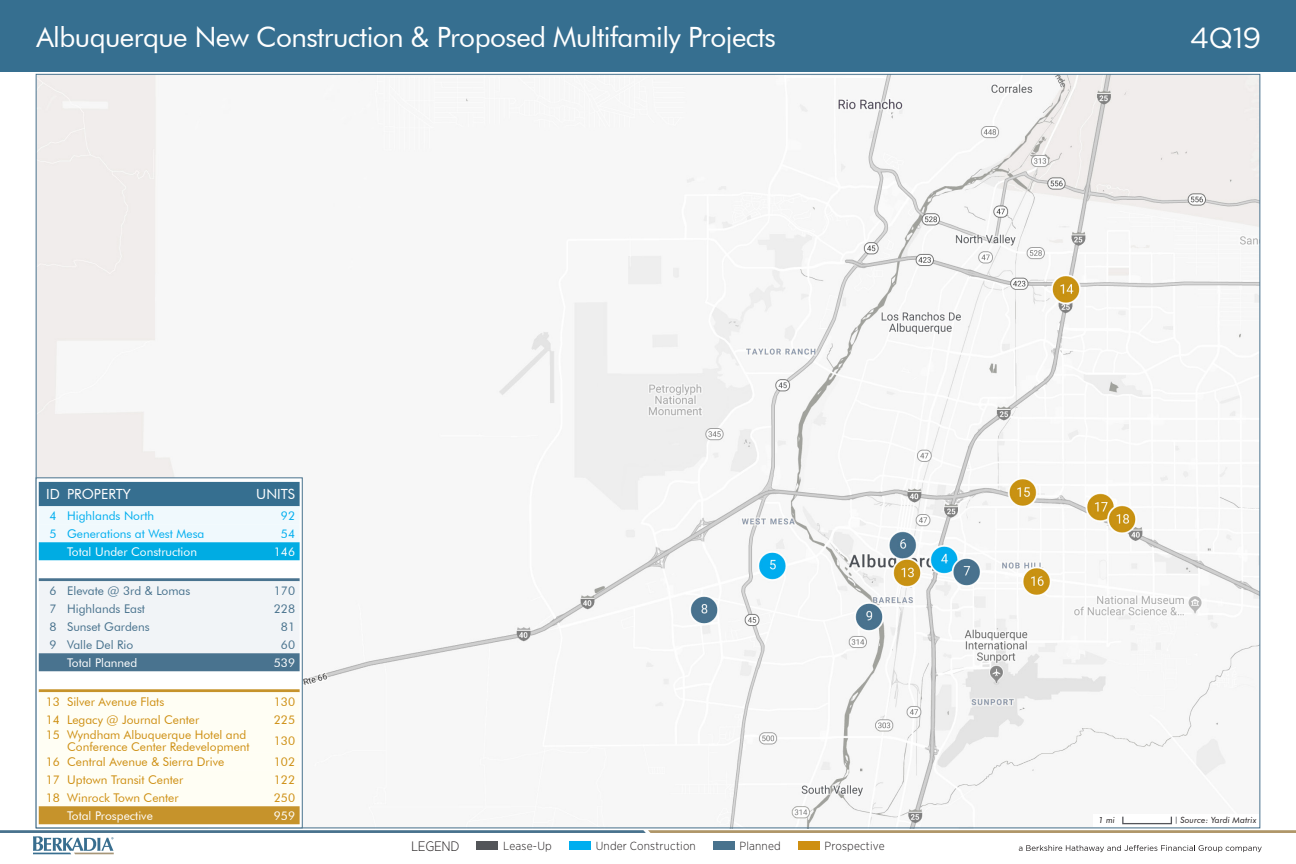
<style>
.page{position:relative;width:1296px;height:864px;background:#fff}
.page>*{position:absolute;margin:0;border:0;box-sizing:border-box;transform-origin:0 0}
.t1{font:29px "Gotham";color:#fff}
.t2{font:28px "Futura BT";letter-spacing:-.02em;color:#fff}
.t3{font:14px "Futura BT";color:#fff}
.t4{font:300 13.7px "Gotham Narrow";letter-spacing:-.02em;color:#231f20}
.t5{font:12px/12px "Futura BT";color:#ce8f12}
.t6{font:12px "Futura BT";color:#48728d}
.t7{font:12px "Futura BT";color:#fff}
.t8{font:12px "Futura BT";color:#00aeef}
.t9{font:300 11.7px "Gotham Narrow";letter-spacing:.015em;color:#231f20}
.t10{font:italic 8.5px "Futura BT";letter-spacing:.015em;color:#231f20}
</style>
<div class="page">
<div style="left:0;top:0;width:1296px;height:72px;background:#366f90"></div>
<svg style="left:0;top:830px;width:1296px;height:24px"></svg>
<img style="left:38px;top:76px;width:1220px;height:750px">
<svg style="left:36px;top:478px;width:267px;height:350px"></svg>
<svg style="left:39px;top:482px;width:261px;height:78px"></svg>
<svg style="left:39px;top:578px;width:261px;height:93px"></svg>
<svg style="left:39px;top:689px;width:261px;height:135px"></svg>
<div style="left:1094px;top:814px;width:165px;height:13px;background:#fff"></div>
<div style="left:1122px;top:816px;width:50px;height:8px;border:1px solid #54555a"></div>
<div style="left:477px;top:842px;width:21px;height:8px;background:#535559"></div>
<div style="left:569px;top:842px;width:21px;height:8px;background:#00aeef"></div>
<div style="left:713px;top:842px;width:21px;height:8px;background:#48728d"></div>
<div style="left:798px;top:842px;width:21px;height:8px;background:#ce8f12"></div>
<h2 class="t2" style="left:36px;top:20px;width:741px">Albuquerque New Construction &amp; Proposed Multifamily Projects</h2>
<h1 class="t1" style="left:1190px;top:19px;width:73px">4Q19</h1>
<p class="t3" style="left:46px;top:486px;width:15px">ID</p>
<p class="t3" style="left:67px;top:486px;width:65px">PROPERTY</p>
<p class="t3" style="left:256px;top:486px;width:40px">UNITS</p>
<p class="t8" style="left:49px;top:508px;width:9px">4</p>
<p class="t8" style="left:67px;top:508px;width:88px">Highlands North</p>
<p class="t8" style="left:281px;top:508px;width:16px">92</p>
<p class="t8" style="left:49px;top:526px;width:9px">5</p>
<p class="t8" style="left:67px;top:526px;width:139px">Generations at West Mesa</p>
<p class="t8" style="left:281px;top:526px;width:16px">54</p>
<p class="t7" style="left:67px;top:544px;width:131px">Total Under Construction</p>
<p class="t7" style="left:274px;top:544px;width:23px">146</p>
<p class="t6" style="left:49px;top:583px;width:9px">6</p>
<p class="t6" style="left:67px;top:583px;width:125px">Elevate @ 3rd &amp; Lomas</p>
<p class="t6" style="left:274px;top:583px;width:23px">170</p>
<p class="t6" style="left:49px;top:601px;width:9px">7</p>
<p class="t6" style="left:67px;top:601px;width:79px">Highlands East</p>
<p class="t6" style="left:274px;top:601px;width:23px">228</p>
<p class="t6" style="left:49px;top:619px;width:9px">8</p>
<p class="t6" style="left:67px;top:619px;width:84px">Sunset Gardens</p>
<p class="t6" style="left:281px;top:619px;width:16px">81</p>
<p class="t6" style="left:49px;top:637px;width:9px">9</p>
<p class="t6" style="left:67px;top:637px;width:68px">Valle Del Rio</p>
<p class="t6" style="left:281px;top:637px;width:16px">60</p>
<p class="t7" style="left:67px;top:655px;width:72px">Total Planned</p>
<p class="t7" style="left:274px;top:655px;width:23px">539</p>
<p class="t5" style="left:46px;top:695px;width:16px">13</p>
<p class="t5" style="left:67px;top:695px;width:99px">Silver Avenue Flats</p>
<p class="t5" style="left:274px;top:695px;width:23px">130</p>
<p class="t5" style="left:46px;top:713px;width:16px">14</p>
<p class="t5" style="left:67px;top:713px;width:134px">Legacy @ Journal Center</p>
<p class="t5" style="left:274px;top:713px;width:23px">225</p>
<p class="t5" style="left:46px;top:728px;width:16px">15</p>
<p class="t5" style="left:67px;top:728px;width:184px">Wyndham Albuquerque Hotel and<br>Conference Center Redevelopment</p>
<p class="t5" style="left:274px;top:734px;width:23px">130</p>
<p class="t5" style="left:46px;top:755px;width:16px">16</p>
<p class="t5" style="left:67px;top:755px;width:159px">Central Avenue &amp; Sierra Drive</p>
<p class="t5" style="left:274px;top:755px;width:23px">102</p>
<p class="t5" style="left:46px;top:773px;width:16px">17</p>
<p class="t5" style="left:67px;top:773px;width:118px">Uptown Transit Center</p>
<p class="t5" style="left:274px;top:773px;width:23px">122</p>
<p class="t5" style="left:46px;top:791px;width:16px">18</p>
<p class="t5" style="left:67px;top:791px;width:113px">Winrock Town Center</p>
<p class="t5" style="left:274px;top:791px;width:23px">250</p>
<p class="t7" style="left:67px;top:808px;width:87px">Total Prospective</p>
<p class="t7" style="left:274px;top:808px;width:23px">959</p>
<p class="t10" style="left:1098px;top:815px;width:18px">1 mi</p>
<p class="t10" style="left:1180px;top:815px;width:78px">Source: Yardi Matrix</p>
<p class="t4" style="left:411px;top:838px;width:50px">LEGEND</p>
<p class="t9" style="left:503px;top:839px;width:50px">Lease-Up</p>
<p class="t9" style="left:596px;top:839px;width:102px">Under Construction</p>
<p class="t9" style="left:739px;top:839px;width:43px">Planned</p>
<p class="t9" style="left:825px;top:839px;width:62px">Prospective</p>
</div>
